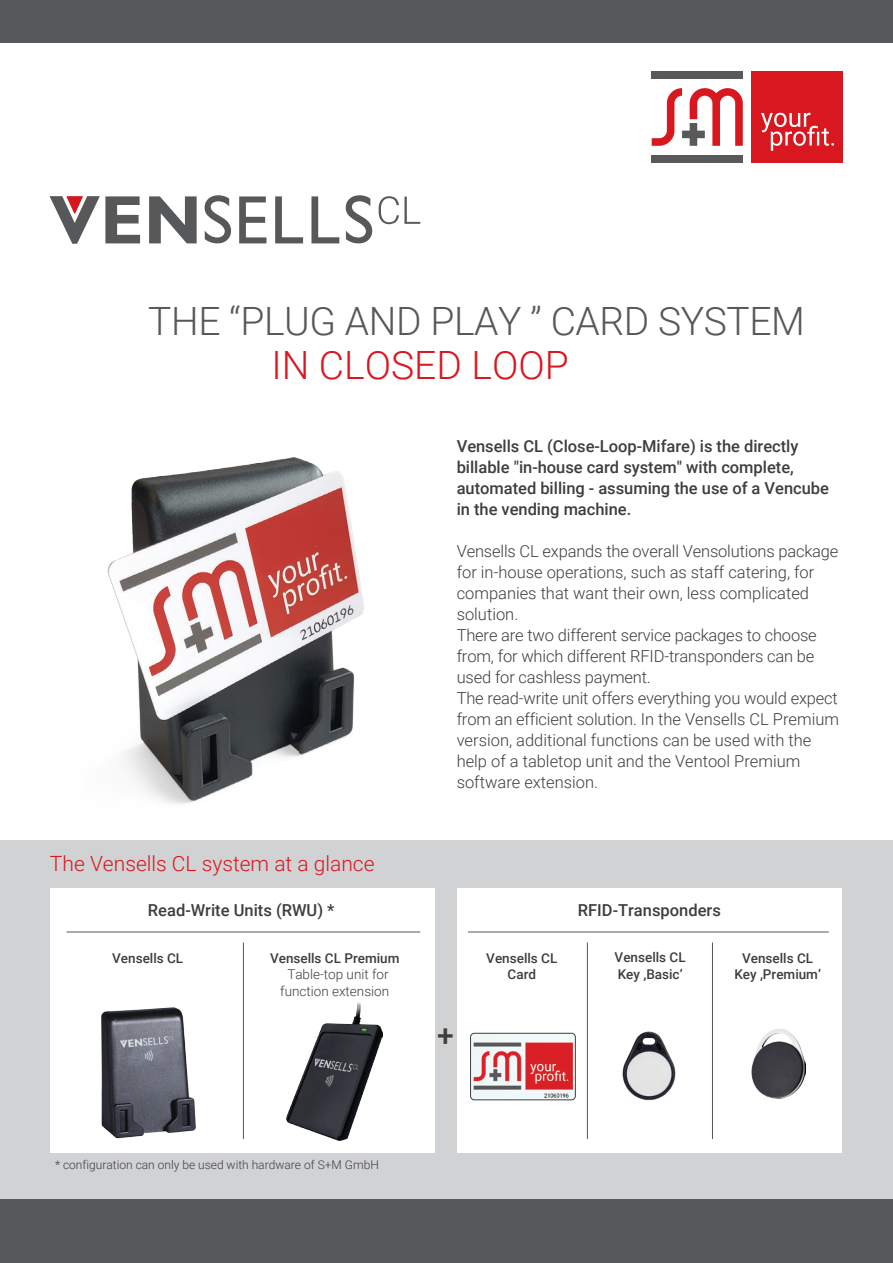
<style>
.page{position:relative;width:893px;height:1263px;background:#fff}
.page>*{position:absolute;margin:0;border:0;box-sizing:border-box;transform-origin:0 0}
.t1{font:300 39px "Roboto";letter-spacing:-.01em;color:#57585a}
.t2{font:300 39px "Roboto";color:#d8171f}
.t3{font:500 30px "Roboto";color:#3e3e3f}
.t4{font:300 21px "Roboto";color:#d8171f}
.t5{font:300 16.5px/21px "Roboto";letter-spacing:-.01em;color:#3e3e3f}
.t6{font:500 16.5px/21px "Roboto";color:#3e3e3f}
.t7{font:500 13.5px/16.5px "Roboto";color:#3e3e3f;text-align:center}
.t8{font:300 13.5px/16.5px "Roboto";color:#3e3e3f;text-align:center}
.t9{font:300 12px "Roboto";color:#3e3e3f}
</style>
<div class="page">
<svg style="left:149px;top:196px;width:48px;height:47px"></svg>
<svg style="left:205px;top:195px;width:26px;height:48px"></svg>
<svg style="left:346px;top:195px;width:26px;height:48px"></svg>
<svg style="left:50px;top:196px;width:90px;height:48px"></svg>
<svg style="left:275px;top:196px;width:28px;height:47px"></svg>
<svg style="left:311px;top:196px;width:28px;height:47px"></svg>
<svg style="left:239px;top:196px;width:27px;height:47px"></svg>
<svg style="left:379px;top:196px;width:41px;height:28px"></svg>
<div style="left:0;top:0;width:893px;height:43px;background:#57585a"></div>
<div style="left:752px;top:71px;width:91px;height:92px;background:#d8171f"></div>
<svg style="left:761px;top:113px;width:73px;height:38px"></svg>
<div style="left:652px;top:71px;width:91px;height:8px;background:#58595b"></div>
<svg style="left:652px;top:88px;width:91px;height:58px"></svg>
<div style="left:652px;top:155px;width:91px;height:8px;background:#58595b"></div>
<div style="left:0;top:840px;width:893px;height:359px;background:#d1d2d4"></div>
<div style="left:51px;top:888px;width:384px;height:264px;background:#fff"></div>
<div style="left:457px;top:888px;width:385px;height:264px;background:#fff"></div>
<hr style="left:468px;top:932px;width:361px;height:1px;background:#57585a">
<hr style="left:67px;top:932px;width:353px;height:1px;background:#57585a">
<div style="left:0;top:1199px;width:893px;height:64px;background:#57585a"></div>
<img style="left:101px;top:1007px;width:95px;height:132px">
<img style="left:752px;top:1029px;width:53px;height:69px">
<img style="left:471px;top:1033px;width:104px;height:67px">
<div style="left:470px;top:1033px;width:105px;height:67px;border:1px solid #3e3e3f;border-radius:4px"></div>
<img style="left:622px;top:1031px;width:54px;height:70px">
<img style="left:286px;top:1015px;width:97px;height:126px">
<svg style="left:356px;top:1002px;width:5px;height:13px"></svg>
<hr style="left:712px;top:942px;width:1px;height:197px;background:#57585a">
<hr style="left:587px;top:942px;width:1px;height:197px;background:#57585a">
<hr style="left:243px;top:942px;width:1px;height:197px;background:#57585a">
<img style="left:107px;top:457px;width:257px;height:348px">
<h1 class="t1" style="left:148px;top:293px;width:658px">THE “PLUG AND PLAY ” CARD SYSTEM</h1>
<h1 class="t2" style="left:271px;top:338px;width:299px">IN CLOSED LOOP</h1>
<p class="t4" style="left:50px;top:848px;width:326px">The Vensells CL system at a glance</p>
<p class="t6" style="left:457px;top:435px;width:374px">Vensells CL (Close-Loop-Mifare) is the directly billable "in-house card system" with complete, automated billing - assuming the use of a Vencube in the vending machine.</p>
<p class="t5" style="left:457px;top:540px;width:384px">Vensells CL expands the overall Vensolutions package for in-house operations, such as staff catering, for companies that want their own, less complicated solution.<br>There are two different service packages to choose from, for which different RFID-transponders can be used for cashless payment.<br>The read-write unit offers everything you would expect from an efficient solution. In the Vensells CL Premium version, additional functions can be used with the help of a tabletop unit and the Ventool Premium software extension.</p>
<p class="t6" style="left:148px;top:899px;width:188px">Read-Write Units (RWU) *</p>
<p class="t6" style="left:578px;top:899px;width:144px">RFID-Transponders</p>
<p class="t7" style="left:112px;top:949px;width:73px">Vensells CL</p>
<p class="t7" style="left:486px;top:949px;width:73px">Vensells CL<br>Card</p>
<p class="t7" style="left:615px;top:948px;width:73px;text-align:left">Vensells CL<br>Key ,Basic’</p>
<p class="t7" style="left:734px;top:949px;width:88px">Vensells CL<br>Key ,Premium’</p>
<p class="t7" style="left:270px;top:949px;width:131px">Vensells CL Premium</p>
<p class="t8" style="left:280px;top:965px;width:110px">Table-top unit for function extension</p>
<p class="t9" style="left:55px;top:1156px;width:325px">* configuration can only be used with hardware of S+M GmbH</p>
<h2 class="t3" style="left:437px;top:1014px;width:18px">+</h2>
</div>
